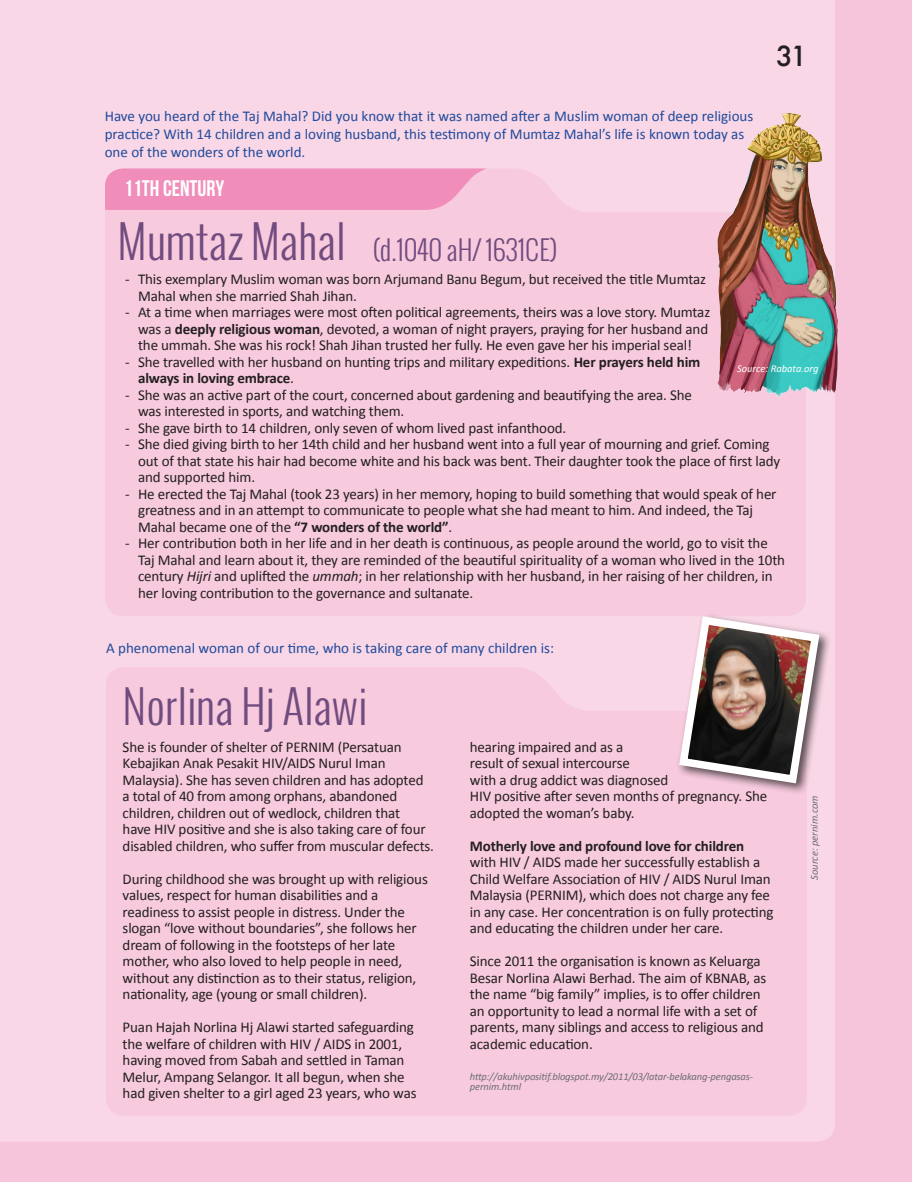
<style>
.page{position:relative;width:912px;height:1182px;background:#f7c5db}
.page>*{position:absolute;margin:0;border:0;box-sizing:border-box;transform-origin:0 0}
.heading_1{font:300 45px "Oswald";color:#714c7f}
.heading_1-2{font:300 27px "Oswald";color:#714c7f}
.t1{font:500 27px "Futura";color:#231f20}
.sub_heading_1{font:700 22.5px "Bebas Neue";color:#fff}
.body_1{font:15px/16.5px "Calibri";letter-spacing:-.01em;color:#231f20}
.body_1-2{font:15px/18px "Calibri";color:#1f4a9c}
.source{font:italic 10.5px/10.5px "Calibri";letter-spacing:-.01em;color:#6c6d70}
.source-2{font:italic 10.5px "Calibri";color:#fff}
.s1{font-weight:700}
.s2{font-style:italic}
</style>
<div class="page">
<div style="left:0;top:0;width:835px;height:1142px;background:#f9d7e6"></div>
<div style="left:105px;top:169px;width:701px;height:447px;background:#f7cade"></div>
<svg style="left:105px;top:169px;width:382px;height:41px;background:#f191bc"></svg>
<img style="left:677px;top:105px;width:214px;height:293px">
<div style="left:106px;top:667px;width:701px;height:449px;background:#f7cade"></div>
<div style="left:676px;top:613px;width:155px;height:182px;background:#231f20;opacity:.75"></div>
<img style="left:675px;top:612px;width:149px;height:176px">
<p class="body_1-2" style="left:105px;top:107px;width:650px">Have you heard of the Taj Mahal? Did you know that it was named after a Muslim woman of deep religious practice? With 14 children and a loving husband, this testimony of Mumtaz Mahal’s life is known today as one of the wonders of the world.</p>
<p class="sub_heading_1" style="left:124px;top:176px;width:102px">11TH CENTURY</p>
<p class="t1" style="left:776px;top:37px;width:32px">31</p>
<p class="heading_1" style="left:117px;top:211px;width:230px">Mumtaz Mahal</p>
<p class="heading_1-2" style="left:373px;top:231px;width:186px">(d.1040 aH/ 1631CE)</p>
<p class="body_1" style="left:138px;top:271px;width:569px;text-indent:-13px">- This exemplary Muslim woman was born Arjumand Banu Begum, but received the title Mumtaz<br>Mahal when she married Shah Jihan.</p>
<p class="body_1" style="left:138px;top:304px;width:574px;text-indent:-13px">- At a time when marriages were most often political agreements, theirs was a love story. Mumtaz was a <span class="s1">deeply religious woman</span>, devoted, a woman of night prayers, praying for her husband and the ummah. She was his rock! Shah Jihan trusted her fully. He even gave her his imperial seal!</p>
<p class="body_1" style="left:138px;top:354px;width:564px;text-indent:-13px">- She travelled with her husband on hunting trips and military expeditions. <span class="s1">Her prayers held him always in loving embrace</span>.</p>
<p class="body_1" style="left:138px;top:387px;width:555px;text-indent:-13px">- She was an active part of the court, concerned about gardening and beautifying the area. She was interested in sports, and watching them.</p>
<p class="body_1" style="left:125px;top:420px;width:442px">- She gave birth to 14 children, only seven of whom lived past infanthood.</p>
<p class="body_1" style="left:138px;top:436px;width:644px;text-indent:-13px">- She died giving birth to her 14th child and her husband went into a full year of mourning and grief. Coming out of that state his hair had become white and his back was bent. Their daughter took the place of first lady and supported him.</p>
<p class="body_1" style="left:138px;top:486px;width:640px;text-indent:-13px">- He erected the Taj Mahal (took 23 years) in her memory, hoping to build something that would speak of her greatness and in an attempt to communicate to people what she had meant to him. And indeed, the Taj<br>Mahal became one of the <span class="s1">“7 wonders of the world”</span>.</p>
<p class="body_1" style="left:138px;top:535px;width:649px;text-indent:-13px">- Her contribution both in her life and in her death is continuous, as people around the world, go to visit the Taj Mahal and learn about it, they are reminded of the beautiful spirituality of a woman who lived in the 10th century <span class="s2">Hijri</span> and uplifted the <span class="s2">ummah</span>; in her relationship with her husband, in her raising of her children, in her loving contribution to the governance and sultanate.</p>
<p class="source-2" style="left:737px;top:361px;width:83px">Source: Rabata.org</p>
<p class="body_1-2" style="left:106px;top:639px;width:450px">A phenomenal woman of our time, who is taking care of many children is:</p>
<p class="heading_1" style="left:123px;top:675px;width:246px">Norlina Hj Alawi</p>
<p class="body_1" style="left:123px;top:738px;width:313px">She is founder of shelter of PERNIM (Persatuan Kebajikan Anak Pesakit HIV/AIDS Nurul Iman Malaysia). She has seven children and has adopted a total of 40 from among orphans, abandoned children, children out of wedlock, children that<br>have HIV positive and she is also taking care of four disabled children, who suffer from muscular defects.</p>
<p class="body_1" style="left:123px;top:870px;width:307px">During childhood she was brought up with religious values, respect for human disabilities and a readiness to assist people in distress. Under the slogan “love without boundaries”, she follows her dream of following in the footsteps of her late mother, who also loved to help people in need, without any distinction as to their status, religion, nationality, age (young or small children).</p>
<p class="body_1" style="left:123px;top:1019px;width:295px">Puan Hajah Norlina Hj Alawi started safeguarding the welfare of children with HIV / AIDS in 2001, having moved from Sabah and settled in Taman Melur, Ampang Selangor. It all begun, when she had given shelter to a girl aged 23 years, who was</p>
<p class="body_1" style="left:470px;top:738px;width:299px">hearing impaired and as a<br>result of sexual intercourse<br>with a drug addict was diagnosed<br>HIV positive after seven months of pregnancy. She adopted the woman’s baby.</p>
<p class="body_1" style="left:470px;top:837px;width:305px"><span class="s1">Motherly love and profound love for children </span>with HIV / AIDS made her successfully establish a Child Welfare Association of HIV / AIDS Nurul Iman Malaysia (PERNIM), which does not charge any fee in any case. Her concentration is on fully protecting and educating the children under her care.</p>
<p class="body_1" style="left:470px;top:953px;width:298px">Since 2011 the organisation is known as Keluarga Besar Norlina Alawi Berhad. The aim of KBNAB, as the name “big family” implies, is to offer children an opportunity to lead a normal life with a set of parents, many siblings and access to religious and academic education.</p>
<p class="source" style="left:470px;top:1071px;width:285px">http://akuhivpositif.blogspot.my/2011/03/latar-belakang-pengasas&shy;pernim.html</p>
<p class="source" style="left:809px;top:880px;width:86px;rotate:-90deg">Source: pernim.com</p>
</div>
